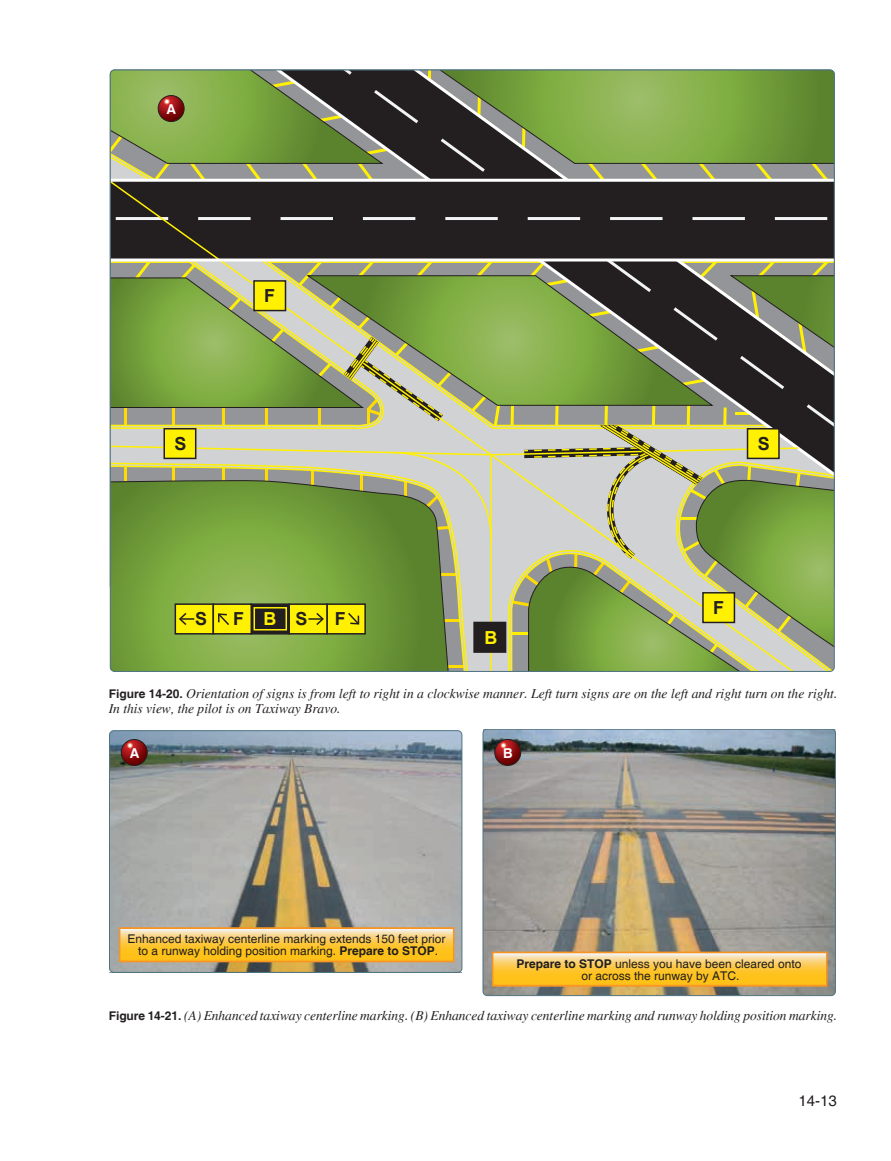
<style>
.page{position:relative;width:891px;height:1161px;background:#fff}
.page>*{position:absolute;margin:0;border:0;box-sizing:border-box;transform-origin:0 0}
.t1{font:700 18px "Arial";color:#231f20}
.t2{font:700 18px "Arial";color:#fff101}
.t3{font:15px "Helvetica";color:#231f20}
.t4{font:italic 13.5px/15px "Times";color:#231f20}
.t5{font:12px/12px "Helvetica";color:#211e1e;text-align:center}
.s1{color:#fff101}
.s2{font-family:"Helvetica";font-weight:700;font-style:normal;font-size:12px}
.s3{font-weight:700}
</style>
<div class="page">
<div style="left:112px;top:205px;width:721px;height:37px;background:#231f20"></div>
<img style="left:258px;top:671px;width:464px;height:1px">
<svg style="left:110px;top:242px;width:724px;height:429px;background:#8d9e64"></svg>
<div style="left:254px;top:607px;width:33px;height:24px;border:1px solid #fff101"></div>
<img style="left:483px;top:733px;width:351px;height:263px">
<svg style="left:495px;top:955px;width:330px;height:29px;background:#fcca4c"></svg>
<div style="left:492px;top:952px;width:336px;height:35px;border:2px solid #f79522"></div>
<svg style="left:482px;top:729px;width:354px;height:4px"></svg>
<img style="left:111px;top:731px;width:351px;height:237px">
<svg style="left:122px;top:930px;width:329px;height:29px;background:#fbcc50"></svg>
<div style="left:119px;top:927px;width:335px;height:35px;border:2px solid #f79522"></div>
<svg style="left:109px;top:968px;width:354px;height:5px"></svg>
<div style="left:109px;top:730px;width:353px;height:242px;border:1px solid #507381;border-radius:4px"></div>
<svg style="left:110px;top:70px;width:724px;height:135px;background:#687b4a"></svg>
<svg style="left:494px;top:739px;width:27px;height:27px"></svg>
<svg style="left:121px;top:739px;width:27px;height:27px"></svg>
<p class="t1" style="left:264px;top:284px;width:12px">F</p>
<p class="t1" style="left:174px;top:432px;width:13px">S</p>
<p class="t1" style="left:758px;top:432px;width:13px">S</p>
<p class="t1" style="left:195px;top:607px;width:13px">S</p>
<p class="t1" style="left:233px;top:607px;width:76px">F<span class="s1">B</span>S</p>
<p class="t1" style="left:335px;top:607px;width:12px">F</p>
<p class="t2" style="left:484px;top:625px;width:14px">B</p>
<p class="t1" style="left:713px;top:596px;width:12px">F</p>
<p class="t4" style="left:109px;top:686px;width:730px"><span class="s2">Figure 14-20.</span> Orientation of signs is from left to right in a clockwise manner. Left turn signs are on the left and right turn on the right.<br>In this view, the pilot is on Taxiway Bravo.</p>
<p class="t5" style="left:127px;top:933px;width:320px">Enhanced taxiway centerline marking extends 150 feet prior to a runway holding position marking. <span class="s3">Prepare to STOP</span>.</p>
<p class="t5" style="left:517px;top:958px;width:286px"><span class="s3">Prepare to STOP</span> unless you have been cleared onto or across the runway by ATC.</p>
<p class="t4" style="left:109px;top:1008px;width:730px"><span class="s2">Figure 14-21.</span> (A) Enhanced taxiway centerline marking. (B) Enhanced taxiway centerline marking and runway holding position marking.</p>
<p class="t3" style="left:799px;top:1092px;width:40px">14-13</p>
</div>
